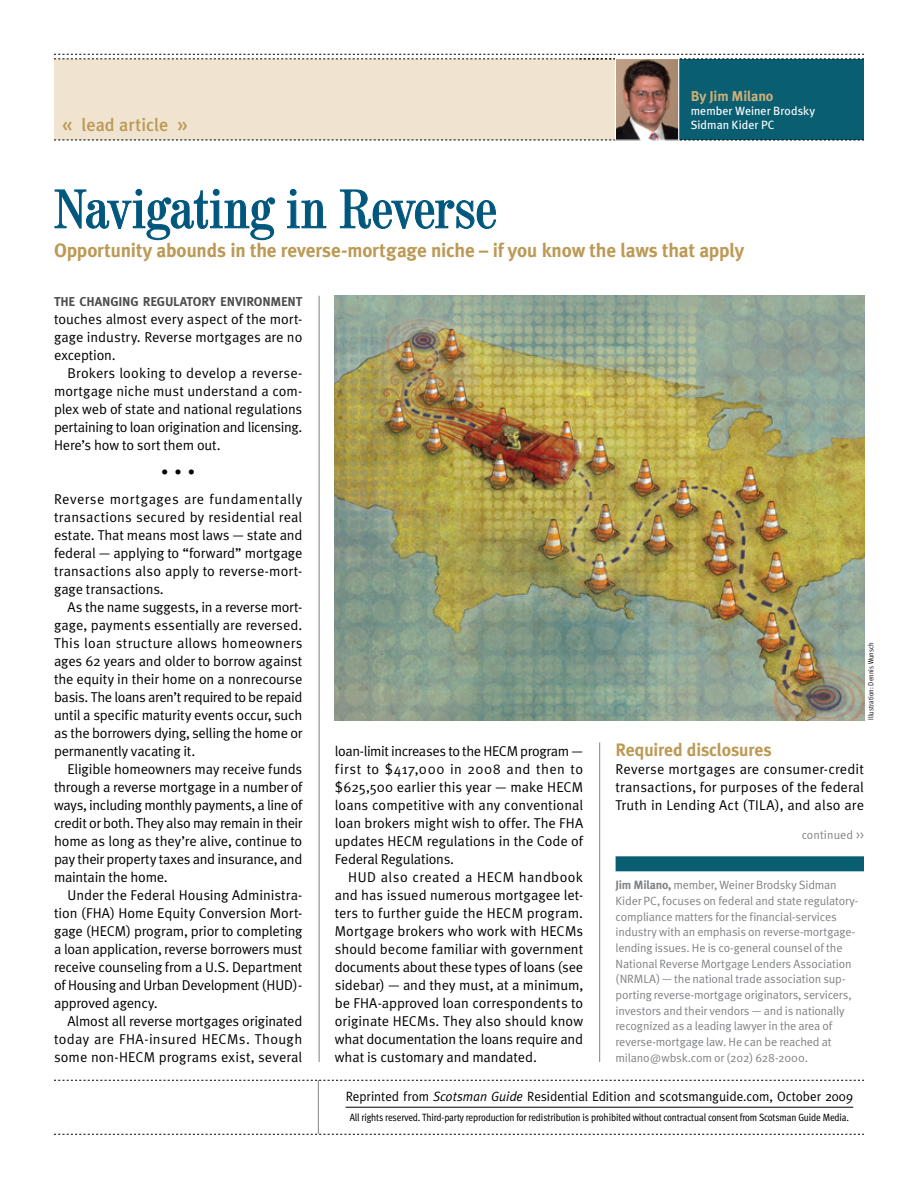
<style>
.page{position:relative;width:918px;height:1188px;background:#fff}
.page>*{position:absolute;margin:0;border:0;box-sizing:border-box;transform-origin:0 0}
.Title_Blue{font:condensed 54px "Century 725 BT";color:#00577d}
.Subtitles{font:700 19.5px "Meta Plus Lining";letter-spacing:-.01em;color:#bc9a55}
.t1{font:500 18.15px "Meta Plus Lining";color:#bc9a55}
.Subhed{font:700 18px "Meta Plus Lining";letter-spacing:-.01em;color:#bc9a55}
.Body{font:14.25px/18px "Meta Normal CE";letter-spacing:-.01em;color:#000;text-align:justify}
.First_Graph_Sm_Caps{font:14.25px/18px "Meta Normal CE";color:#000;text-align:justify}
.Byline_Titles{font:700 14.25px "Meta Plus Lining";letter-spacing:-.015em;color:#cdb078}
.REPRINT_IN_RULES{font:13.5px "Meta";color:#000}
.First_Graph_Sm_Caps-2{font:700 12.9px "Meta Plus";letter-spacing:-.02em;color:#4d4d4f}
.Author_Bio_Blue{font:12px/15.6px "Meta Normal CE";letter-spacing:-.015em;color:#808285}
.Byline_Titles-2{font:12px/13.6px "Meta Plus Lining";color:#fff}
.Author_Bio_Blue-2{font:12px "Meta Normal CE";letter-spacing:.01em;color:#808285}
.t2{font:10.5px "Meta Cond";letter-spacing:-.01em;color:#000}
.t3{font:7.5px "Meta Cond Normal LF";letter-spacing:.01em;color:#000}
.s1{font-size:19.95px}
.s2{font-family:"Meta Plus Lining";font-weight:700}
.s3{font-style:italic}
</style>
<div class="page">
<hr style="left:346px;top:1107px;width:507px;height:1px;background:#000">
<svg style="left:54px;top:1080px;width:810px;height:1px"></svg>
<svg style="left:54px;top:1134px;width:810px;height:1px"></svg>
<hr style="left:318px;top:1080px;width:1px;height:54px;background:#808285">
<div style="left:616px;top:59px;width:248px;height:81px;background:#0a5e72"></div>
<div style="left:54px;top:59px;width:562px;height:81px;background:#f0e4d1"></div>
<svg style="left:680px;top:140px;width:184px;height:1px"></svg>
<svg style="left:54px;top:54px;width:810px;height:6px"></svg>
<svg style="left:54px;top:140px;width:561px;height:1px"></svg>
<hr style="left:319px;top:296px;width:1px;height:766px;background:#808285">
<hr style="left:599px;top:742px;width:1px;height:320px;background:#808285">
<svg style="left:54px;top:189px;width:221px;height:51px"></svg>
<svg style="left:287px;top:189px;width:40px;height:40px"></svg>
<svg style="left:340px;top:189px;width:156px;height:40px"></svg>
<div style="left:616px;top:856px;width:248px;height:15px;background:#0a5e72"></div>
<img style="left:617px;top:60px;width:60px;height:79px">
<div style="left:615px;top:58px;width:64px;height:83px;border:1px solid #fff"></div>
<img style="left:335px;top:296px;width:529px;height:424px">
<p class="t1" style="left:62px;top:114px;width:127px"><span class="s1">«</span> lead article <span class="s1">»</span></p>
<p class="Byline_Titles" style="left:691px;top:88px;width:84px">By Jim Milano</p>
<p class="Byline_Titles-2" style="left:691px;top:104px;width:126px">member Weiner Brodsky<br>Sidman Kider PC</p>
<p class="Title_Blue" style="left:54px;top:176px;width:444px">Navigating in Reverse</p>
<p class="Subtitles" style="left:54px;top:239px;width:692px">Opportunity abounds in the reverse-mortgage niche – if you know the laws that apply</p>
<p class="First_Graph_Sm_Caps-2" style="left:54px;top:294px;width:250px">THE CHANGING REGULATORY ENVIRONMENT</p>
<p class="First_Graph_Sm_Caps" style="left:54px;top:310px;width:250px">touches almost every aspect of the mort&shy;gage industry. Reverse mortgages are no exception.</p>
<p class="Body" style="left:54px;top:364px;width:250px;text-indent:14px">Brokers looking to develop a reverse&shy;mortgage niche must understand a com&shy;plex web of state and national regulations pertaining to loan origination and licensing.<br>Here’s how to sort them out.</p>
<p class="Body" style="left:161px;top:463px;width:35px">• • •</p>
<p class="Body" style="left:54px;top:490px;width:250px">Reverse mortgages are fundamentally transactions secured by residential real estate. That means most laws — state and federal — applying to “forward” mortgage transactions also apply to reverse-mort&shy;gage transactions.</p>
<p class="Body" style="left:54px;top:598px;width:250px;text-indent:14px">As the name suggests, in a reverse mort&shy;gage, payments essentially are reversed.<br>This loan structure allows homeowners ages 62 years and older to borrow against the equity in their home on a nonrecourse basis. The loans aren’t required to be repaid until a specific maturity events occur, such as the borrowers dying, selling the home or permanently vacating it.</p>
<p class="Body" style="left:54px;top:760px;width:250px;text-indent:14px">Eligible homeowners may receive funds through a reverse mortgage in a number of ways, including monthly payments, a line of credit or both. They also may remain in their home as long as they’re alive, continue to pay their property taxes and insurance, and maintain the home.</p>
<p class="Body" style="left:54px;top:886px;width:250px;text-indent:14px">Under the Federal Housing Administra&shy;tion (FHA) Home Equity Conversion Mort&shy;gage (HECM) program, prior to completing a loan application, reverse borrowers must receive counseling from a U.S. Department of Housing and Urban Development (HUD)- approved agency.</p>
<p class="Body" style="left:54px;top:1012px;width:250px;text-indent:14px">Almost all reverse mortgages originated today are FHA-insured HECMs. Though some non-HECM programs exist, several</p>
<p class="Body" style="left:335px;top:742px;width:250px">loan-limit increases to the HECM program — first to $417,000 in 2008 and then to $625,500 earlier this year — make HECM loans competitive with any conventional loan brokers might wish to offer. The FHA updates HECM regulations in the Code of Federal Regulations.</p>
<p class="Body" style="left:335px;top:868px;width:250px;text-indent:14px">HUD also created a HECM handbook and has issued numerous mortgagee let&shy;ters to further guide the HECM program.<br>Mortgage brokers who work with HECMs should become familiar with government documents about these types of loans (see sidebar) — and they must, at a minimum, be FHA-approved loan correspondents to originate HECMs. They also should know what documentation the loans require and what is customary and mandated.</p>
<p class="t3" style="left:867px;top:720px;width:79px;rotate:-90deg">Illustration: Dennis Wunsch</p>
<p class="Subhed" style="left:616px;top:739px;width:158px">Required disclosures</p>
<p class="Body" style="left:616px;top:760px;width:250px">Reverse mortgages are consumer-credit transactions, for purposes of the federal Truth in Lending Act (TILA), and also are</p>
<p class="Author_Bio_Blue-2" style="left:801px;top:827px;width:64px">continued &gt;&gt;</p>
<p class="Author_Bio_Blue" style="left:616px;top:877px;width:244px"><span class="s2">Jim Milano,</span> member, Weiner Brodsky Sidman Kider PC, focuses on federal and state regulatory&shy;compliance matters for the financial-services industry with an emphasis on reverse-mortgage&shy;lending issues. He is co-general counsel of the National Reverse Mortgage Lenders Association (NRMLA) — the national trade association sup&shy;porting reverse-mortgage originators, servicers, investors and their vendors — and is nationally recognized as a leading lawyer in the area of reverse-mortgage law. He can be reached at milano@wbsk.com or (202) 628-2000.</p>
<p class="REPRINT_IN_RULES" style="left:346px;top:1088px;width:509px">Reprinted from <span class="s3">Scotsman Guide</span> Residential Edition and scotsmanguide.com, October 2009</p>
<p class="t2" style="left:350px;top:1112px;width:501px">All rights reserved. Third-party reproduction for redistribution is prohibited without contractual consent from Scotsman Guide Media.</p>
</div>
